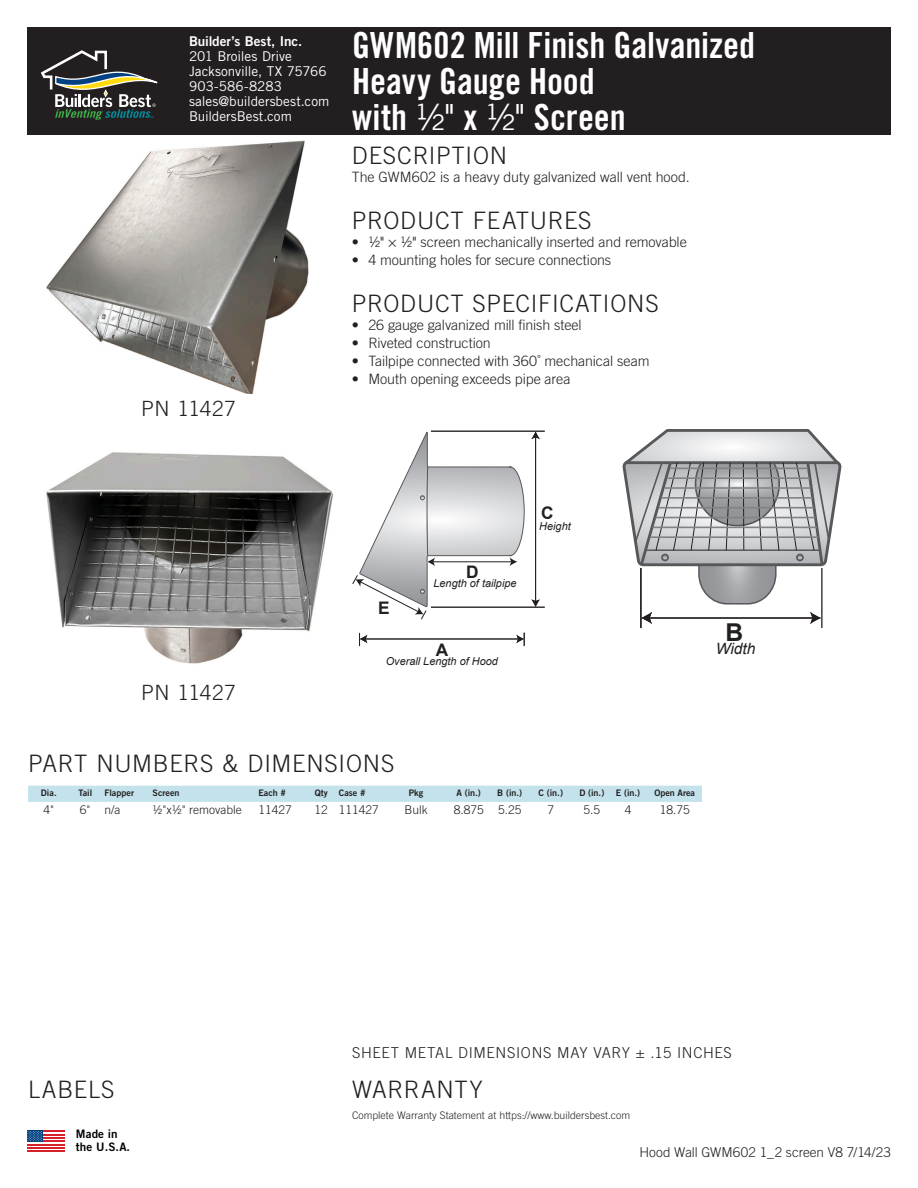
<style>
.page{position:relative;width:918px;height:1188px;background:#fff}
.page>*{position:absolute;margin:0;border:0;box-sizing:border-box;transform-origin:0 0}
.t1{font:36px "Trade Gothic LT Std Bd Cn 20";color:#fff}
.t2{font:700 24.6px "Arial";color:#231f20}
.part_specs{font:300 24px "Trade Gothic LT Std";letter-spacing:.03em;color:#231f20}
.t3{font:300 21px "Trade Gothic LT Std";letter-spacing:.02em;color:#231f20}
.t4{font:700 17.25px "Arial";color:#231f20}
.t5{font:italic 15.6px "Arial";color:#231f20}
.t6{font:300 15px "Trade Gothic LT Std";letter-spacing:.045em;color:#231f20}
.part_specs-2{font:300 14.25px "Trade Gothic LT Std";letter-spacing:-.005em;color:#231f20}
.t7{font:13.5px "Trade Gothic LT Std";letter-spacing:-.005em;color:#fff}
.t8{font:300 13.5px "Trade Gothic LT Std";letter-spacing:.005em;color:#231f20}
.t9{font:13.5px "Trade Gothic LT Std Bd 2";letter-spacing:-.005em;color:#fff}
.t10{font:300 12px "Trade Gothic LT Std";color:#231f20}
.t11{font:11.7px/12.5px "Trade Gothic LT Std Bd 2";letter-spacing:.01em;color:#000}
.t12{font:italic 10.95px "Arial";color:#231f20}
.t13{font:300 10.5px "Trade Gothic LT Std";color:#231f20}
.t14{font:9px "Trade Gothic LT Std Bd 2";color:#231f20}
.s1{font-family:"Trade Gothic LT Std";font-weight:300}
.s2{font-family:"Trade Gothic LT Std"}
.s3{font-weight:400}
</style>
<div class="page">
<div style="left:27px;top:1130px;width:38px;height:22px;background:linear-gradient(to right,#fff,#fff)"></div>
<hr style="left:43px;top:1130px;width:22px;height:2px;background:#d6202a">
<hr style="left:43px;top:1140px;width:22px;height:2px;background:#d6202a">
<hr style="left:27px;top:1144px;width:38px;height:1px;background:#d6202a">
<hr style="left:27px;top:1147px;width:38px;height:2px;background:#d6202a">
<hr style="left:27px;top:1150px;width:38px;height:2px;background:#d6202a">
<svg style="left:27px;top:1130px;width:15px;height:12px"></svg>
<svg style="left:27px;top:1131px;width:38px;height:10px"></svg>
<img style="left:46px;top:452px;width:287px;height:212px">
<img style="left:46px;top:140px;width:263px;height:254px">
<div style="left:28px;top:28px;width:862px;height:106px;background:#231f20"></div>
<div style="left:27px;top:27px;width:864px;height:108px;border:2px solid #231f20"></div>
<svg style="left:40px;top:50px;width:118px;height:70px"></svg>
<div style="left:28px;top:786px;width:674px;height:16px;background:#c4e2ec"></div>
<svg style="left:352px;top:432px;width:173px;height:188px"></svg>
<hr style="left:365px;top:639px;width:154px;height:1px;background:#231f20">
<svg style="left:359px;top:633px;width:8px;height:13px"></svg>
<svg style="left:516px;top:632px;width:9px;height:14px"></svg>
<hr style="left:535px;top:437px;width:1px;height:165px;background:#231f20">
<svg style="left:531px;top:432px;width:9px;height:7px"></svg>
<svg style="left:531px;top:599px;width:9px;height:8px"></svg>
<hr style="left:431px;top:607px;width:114px;height:1px;background:#231f20">
<hr style="left:431px;top:431px;width:114px;height:1px;background:#231f20">
<svg style="left:622px;top:429px;width:219px;height:176px"></svg>
<hr style="left:650px;top:536px;width:168px;height:2px;background:#808285">
<hr style="left:653px;top:527px;width:164px;height:1px;background:#808285">
<hr style="left:656px;top:517px;width:159px;height:1px;background:#808285">
<hr style="left:659px;top:507px;width:155px;height:2px;background:#808285">
<hr style="left:662px;top:497px;width:150px;height:2px;background:#808285">
<hr style="left:665px;top:487px;width:146px;height:2px;background:#808285">
<hr style="left:667px;top:477px;width:142px;height:2px;background:#808285">
<hr style="left:670px;top:468px;width:138px;height:1px;background:#808285">
<hr style="left:821px;top:568px;width:2px;height:60px;background:#231f20">
<hr style="left:649px;top:617px;width:164px;height:2px;background:#231f20">
<svg style="left:810px;top:612px;width:11px;height:12px"></svg>
<svg style="left:642px;top:612px;width:10px;height:12px"></svg>
<hr style="left:640px;top:568px;width:2px;height:60px;background:#231f20">
<p class="t9" style="left:189px;top:33px;width:115px">Builder’s Best, Inc.</p>
<p class="t7" style="left:189px;top:49px;width:104px">201 Broiles Drive</p>
<p class="t7" style="left:189px;top:64px;width:139px">Jacksonville, TX 75766</p>
<p class="t7" style="left:189px;top:79px;width:95px">903-586-8283</p>
<p class="t7" style="left:189px;top:94px;width:142px">sales@buildersbest.com</p>
<p class="t7" style="left:189px;top:109px;width:105px">BuildersBest.com</p>
<p class="t3" style="left:141px;top:396px;width:96px">PN 11427</p>
<p class="t1" style="left:352px;top:23px;width:405px">GWM602 Mill Finish Galvanized</p>
<p class="t1" style="left:352px;top:59px;width:244px">Heavy Gauge Hood</p>
<p class="t1" style="left:352px;top:95px;width:275px">with <span class="s1">½</span><span class="s2">"</span> x <span class="s1">½</span><span class="s2">"</span> Screen</p>
<p class="part_specs" style="left:352px;top:141px;width:157px">DESCRIPTION</p>
<p class="part_specs-2" style="left:352px;top:169px;width:339px">The GWM602 is a heavy duty galvanized wall vent hood.</p>
<p class="part_specs" style="left:352px;top:206px;width:241px">PRODUCT FEATURES</p>
<p class="part_specs-2" style="left:352px;top:233px;width:337px">• ½<span class="s3">"</span> × ½<span class="s3">"</span> screen mechanically inserted and removable</p>
<p class="part_specs-2" style="left:352px;top:251px;width:261px">• 4 mounting holes for secure connections</p>
<p class="part_specs" style="left:352px;top:289px;width:308px">PRODUCT SPECIFICATIONS</p>
<p class="part_specs-2" style="left:352px;top:316px;width:231px">• 26 gauge galvanized mill finish steel</p>
<p class="part_specs-2" style="left:352px;top:334px;width:140px">• Riveted construction</p>
<p class="part_specs-2" style="left:352px;top:352px;width:299px">• Tailpipe connected with 360˚ mechanical seam</p>
<p class="part_specs-2" style="left:352px;top:370px;width:220px">• Mouth opening exceeds pipe area</p>
<p class="t3" style="left:141px;top:680px;width:96px">PN 11427</p>
<p class="t4" style="left:378px;top:596px;width:13px">E</p>
<p class="t4" style="left:466px;top:560px;width:14px">D</p>
<p class="t12" style="left:433px;top:576px;width:85px">Length of tailpipe</p>
<p class="t4" style="left:436px;top:638px;width:14px">A</p>
<p class="t12" style="left:386px;top:654px;width:114px">Overall Length of Hood</p>
<p class="t4" style="left:541px;top:501px;width:14px">C</p>
<p class="t12" style="left:539px;top:519px;width:33px">Height</p>
<p class="t2" style="left:725px;top:617px;width:19px">B</p>
<p class="t5" style="left:716px;top:638px;width:41px">Width</p>
<p class="part_specs" style="left:28px;top:749px;width:368px">PART NUMBERS &amp; DIMENSIONS</p>
<p class="t14" style="left:41px;top:787px;width:17px">Dia.</p>
<p class="t14" style="left:78px;top:787px;width:15px">Tail</p>
<p class="t14" style="left:104px;top:787px;width:31px">Flapper</p>
<p class="t14" style="left:153px;top:787px;width:28px">Screen</p>
<p class="t14" style="left:258px;top:787px;width:29px">Each #</p>
<p class="t14" style="left:315px;top:787px;width:14px">Qty</p>
<p class="t14" style="left:339px;top:787px;width:28px">Case #</p>
<p class="t14" style="left:409px;top:787px;width:16px">Pkg</p>
<p class="t14" style="left:456px;top:787px;width:26px">A (in.)</p>
<p class="t14" style="left:497px;top:787px;width:26px">B (in.)</p>
<p class="t14" style="left:539px;top:787px;width:26px">C (in.)</p>
<p class="t14" style="left:579px;top:787px;width:26px">D (in.)</p>
<p class="t14" style="left:616px;top:787px;width:26px">E (in.)</p>
<p class="t14" style="left:654px;top:787px;width:42px">Open Area</p>
<p class="t10" style="left:44px;top:803px;width:12px">4"</p>
<p class="t10" style="left:80px;top:803px;width:12px">6"</p>
<p class="t10" style="left:104px;top:803px;width:18px">n/a</p>
<p class="t10" style="left:153px;top:803px;width:91px">½"x½" removable</p>
<p class="t10" style="left:258px;top:803px;width:35px">11427</p>
<p class="t10" style="left:315px;top:803px;width:15px">12</p>
<p class="t10" style="left:339px;top:803px;width:42px">111427</p>
<p class="t10" style="left:404px;top:803px;width:25px">Bulk</p>
<p class="t10" style="left:454px;top:803px;width:32px">8.875</p>
<p class="t10" style="left:498px;top:803px;width:25px">5.25</p>
<p class="t10" style="left:547px;top:803px;width:8px">7</p>
<p class="t10" style="left:584px;top:803px;width:18px">5.5</p>
<p class="t10" style="left:625px;top:803px;width:8px">4</p>
<p class="t10" style="left:660px;top:803px;width:32px">18.75</p>
<p class="part_specs" style="left:28px;top:1075px;width:88px">LABELS</p>
<p class="t11" style="left:76px;top:1128px;width:56px">Made in the U.S.A.</p>
<p class="t6" style="left:352px;top:1044px;width:381px">SHEET METAL DIMENSIONS MAY VARY ± .15 INCHES</p>
<p class="part_specs" style="left:352px;top:1075px;width:132px">WARRANTY</p>
<p class="t13" style="left:352px;top:1109px;width:280px">Complete Warranty Statement at https://www.buildersbest.com</p>
<p class="t8" style="left:639px;top:1144px;width:253px">Hood Wall GWM602 1_2 screen V8 7/14/23</p>
</div>
